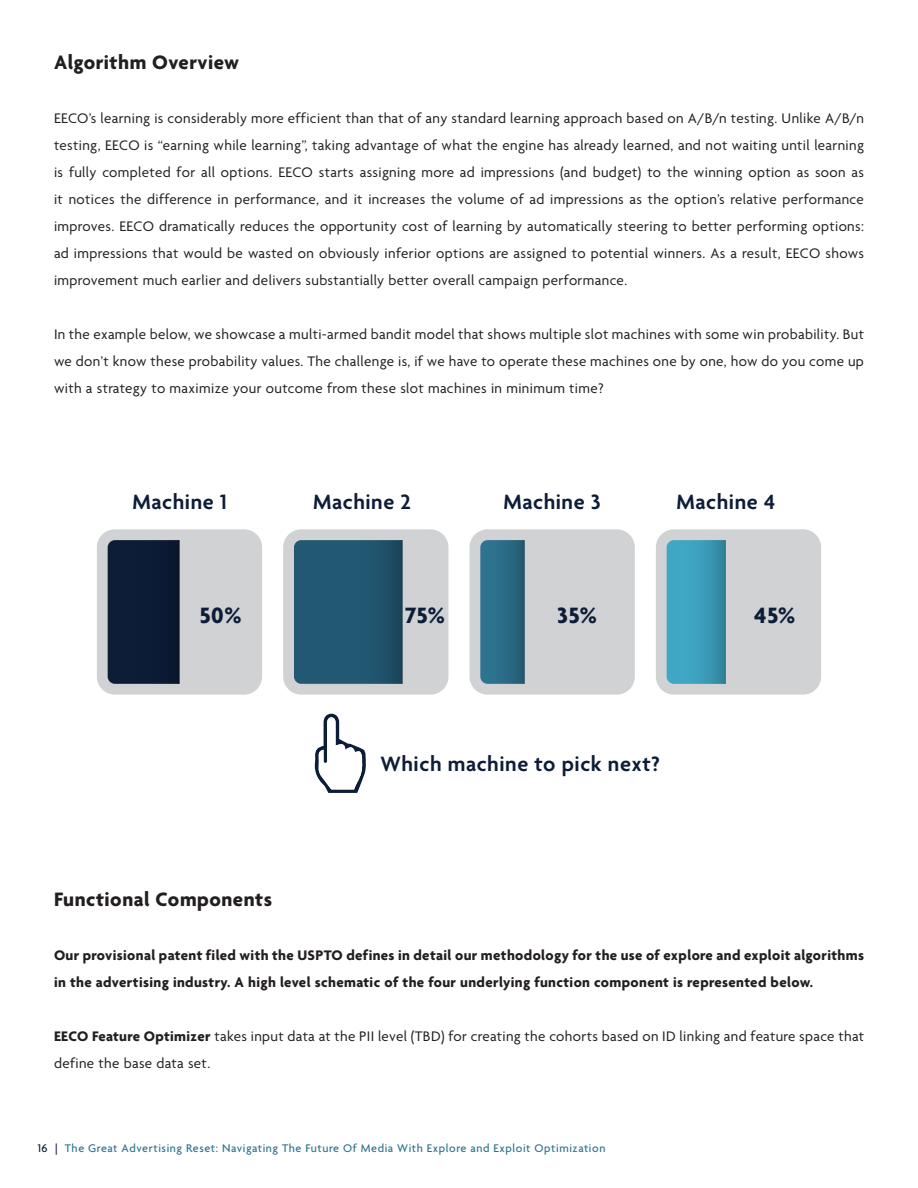
<style>
.page{position:relative;width:918px;height:1188px;background:#fff}
.page>*{position:absolute;margin:0;border:0;box-sizing:border-box;transform-origin:0 0}
.t1{font:700 24px "Agenda";letter-spacing:.025em;color:#0d1d38}
.t2{font:600 22.35px "Agenda";letter-spacing:.025em;color:#0d1d38}
.t3{font:700 21px "Agenda";letter-spacing:.025em;color:#231f20}
.t4{font:15px/27px "Agenda";letter-spacing:.025em;color:#231f20;text-align:justify}
.t5{font:700 15px/27px "Agenda";letter-spacing:.025em;color:#231f20}
.t6{font:500 12px "Agenda";letter-spacing:.05em;color:#2f7390}
.s1{font-weight:700}
.s2{color:#0b1d39}
</style>
<div class="page">
<div style="left:97px;top:529px;width:165px;height:166px;background:#d1d2d4;border-radius:18px"></div>
<div style="left:108px;top:540px;width:30px;height:144px;background:#0d1d38"></div>
<div style="left:283px;top:529px;width:165px;height:166px;background:#d1d2d4;border-radius:18px"></div>
<div style="left:294px;top:540px;width:67px;height:144px;background:#225872"></div>
<div style="left:470px;top:529px;width:165px;height:166px;background:#d1d2d4;border-radius:18px"></div>
<svg style="left:480px;top:542px;width:3px;height:140px"></svg>
<div style="left:656px;top:529px;width:165px;height:166px;background:#d1d2d4;border-radius:18px"></div>
<div style="left:667px;top:540px;width:17px;height:144px;background:#3fa6c3"></div>
<div style="left:138px;top:540px;width:42px;height:144px;background:#0c1b34"></div>
<div style="left:361px;top:540px;width:42px;height:144px;background:linear-gradient(to right,#235b77,#1b465b)"></div>
<div style="left:483px;top:540px;width:42px;height:144px;background:linear-gradient(to right,#2f7997,#245c74)"></div>
<div style="left:684px;top:540px;width:42px;height:144px;background:linear-gradient(to right,#41adcb,#32859d)"></div>
<svg style="left:314px;top:714px;width:52px;height:79px"></svg>
<p class="t3" style="left:54px;top:51px;width:187px">Algorithm Overview</p>
<p class="t4" style="left:54px;top:106px;width:812px">EECO’s learning is considerably more efficient than that of any standard learning approach based on A/B/n testing. Unlike A/B/n testing, EECO is “earning while learning”, taking advantage of what the engine has already learned, and not waiting until learning is fully completed for all options. EECO starts assigning more ad impressions (and budget) to the winning option as soon as it notices the difference in performance, and it increases the volume of ad impressions as the option’s relative performance improves. EECO dramatically reduces the opportunity cost of learning by automatically steering to better performing options: ad impressions that would be wasted on obviously inferior options are assigned to potential winners. As a result, EECO shows improvement much earlier and delivers substantially better overall campaign performance.</p>
<p class="t4" style="left:54px;top:322px;width:812px">In the example below, we showcase a multi-armed bandit model that shows multiple slot machines with some win probability. But we don’t know these probability values. The challenge is, if we have to operate these machines one by one, how do you come up with a strategy to maximize your outcome from these slot machines in minimum time?</p>
<p class="t2" style="left:133px;top:490px;width:96px">Machine 1</p>
<p class="t2" style="left:313px;top:490px;width:99px">Machine 2</p>
<p class="t2" style="left:503px;top:490px;width:99px">Machine 3</p>
<p class="t2" style="left:677px;top:490px;width:100px">Machine 4</p>
<p class="t1" style="left:199px;top:603px;width:44px">50%</p>
<p class="t1" style="left:406px;top:603px;width:41px">75%</p>
<p class="t1" style="left:557px;top:603px;width:41px">35%</p>
<p class="t1" style="left:754px;top:603px;width:43px">45%</p>
<p class="t2" style="left:380px;top:752px;width:281px">Which machine to pick next?</p>
<p class="t3" style="left:54px;top:888px;width:220px">Functional Components</p>
<p class="t5" style="left:54px;top:943px;width:811px">Our provisional patent filed with the USPTO defines in detail our methodology for the use of explore and exploit algorithms in the advertising industry. A high level schematic of the four underlying function component is represented below.</p>
<p class="t4" style="left:54px;top:1024px;width:812px"><span class="s1">EECO Feature Optimizer</span> takes input data at the PII level (TBD) for creating the cohorts based on ID linking and feature space that define the base data set.</p>
<p class="t6" style="left:38px;top:1141px;width:569px"><span class="s2">16 |</span> The Great Advertising Reset: Navigating The Future Of Media With Explore and Exploit Optimization</p>
</div>
